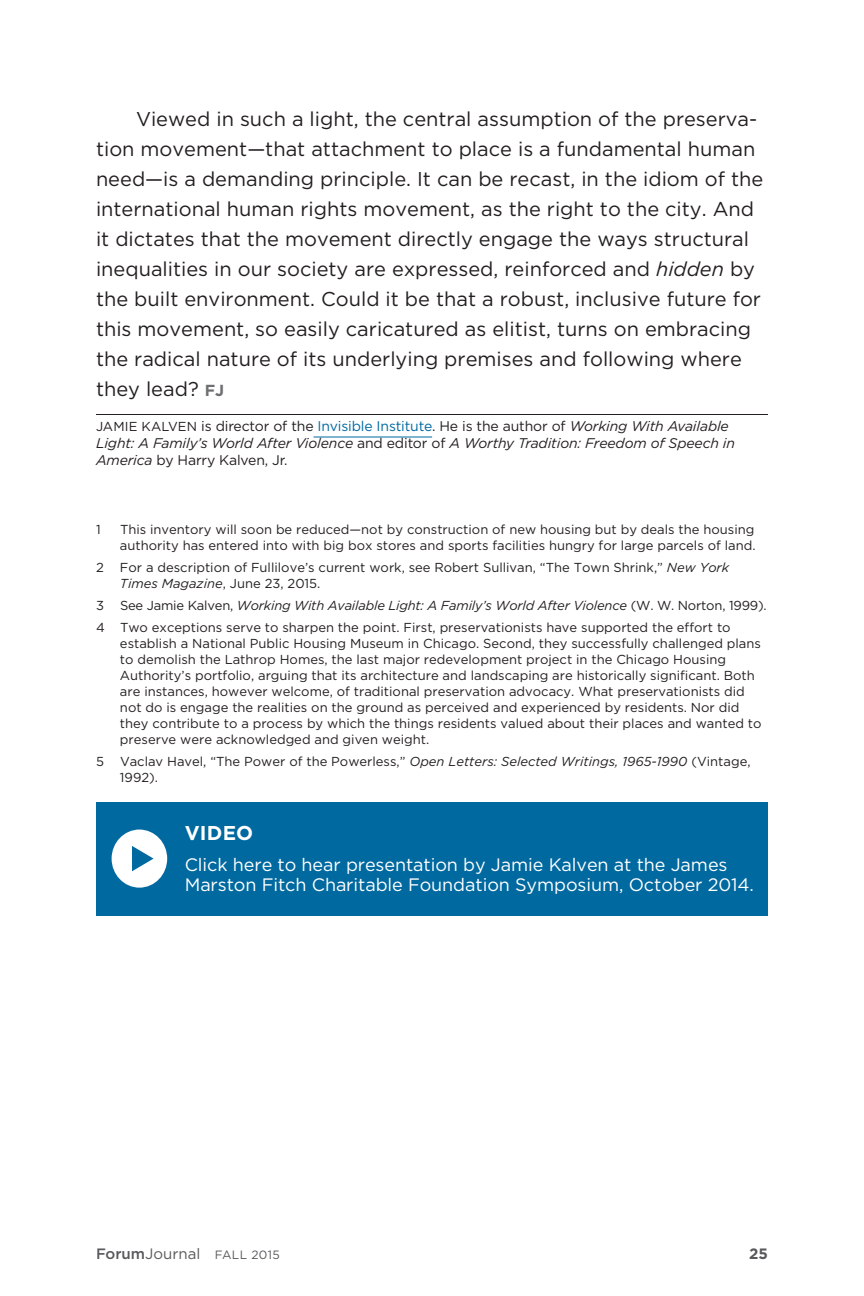
<style>
.page{position:relative;width:864px;height:1296px;background:#fff}
.page>*{position:absolute;margin:0;border:0;box-sizing:border-box;transform-origin:0 0}
.t1{font:20px/30px "Gotham";color:#231f20}
.t2{font:700 20px "Gotham";letter-spacing:.01em;color:#fff}
.t3{font:18px/20px "Gotham";letter-spacing:-.005em;color:#fff}
.t4{font:15px "Gotham";color:#58595b}
.t5{font:700 15px "Gotham";color:#58595b}
.t6{font:italic 14px/17px "Gotham";letter-spacing:-.01em;color:#231f20}
.t7{font:13px/16px "Gotham";color:#231f20}
.t8{font:12px "Gotham";color:#58595b}
.s1{font-style:italic}
.s2{font-weight:700;font-size:16px;color:#6d6f71}
.s3{font-style:normal;font-size:13px}
.s4{font-style:normal}
.s5{font-style:normal;color:#0069a0}
.s6{font-weight:500}
.s7{font-size:12px}
</style>
<div class="page">
<hr style="left:96px;top:414px;width:672px;height:1px;background:#231f20">
<hr style="left:314px;top:437px;width:118px;height:1px;background:#0069a0">
<div style="left:96px;top:802px;width:672px;height:114px;background:#0069a0"></div>
<svg style="left:112px;top:830px;width:55px;height:58px"></svg>
<p class="t1" style="left:96px;top:104px;width:669px;text-indent:40px">Viewed in such a light, the central assumption of the preserva&shy;tion movement—that attachment to place is a fundamental human need—is a demanding principle. It can be recast, in the idiom of the international human rights movement, as the right to the city. And it dictates that the movement directly engage the ways structural inequalities in our society are expressed, reinforced and <span class="s1">hidden</span> by the built environment. Could it be that a robust, inclusive future for this movement, so easily caricatured as elitist, turns on embracing the radical nature of its underlying premises and following where they lead? <span class="s2">FJ</span></p>
<p class="t6" style="left:96px;top:417px;width:641px"><span class="s3">Jamie Kalven</span> <span class="s4">is director of the</span> <span class="s5">I nvisible I nstitute</span><span class="s4">. He is the author of</span> Working With Available<br>Light: A Family’s World After Violence <span class="s4">and editor of</span> A Worthy Tradition: Freedom of Speech in<br>America <span class="s4">by H arry Kalven, Jr.</span></p>
<p class="t7" style="left:120px;top:521px;width:637px;text-align:center">his inventory will soon be reduced—not by construction of new housing but by deals the housing authority has entered into with big box stores and sports facilities hungry for large parcels of land.</p>
<p class="t7" style="left:120px;top:559px;width:611px;text-indent:-24px">2 For a description of Fullilove’s current work, see Robert Sullivan, “The Town Shrink,” <span class="s1">New York<br>Times Magazine</span>, June 23, 2015.</p>
<p class="t7" style="left:96px;top:597px;width:17px">3 S</p>
<p class="t7" style="left:96px;top:521px;width:15px">1 T</p>
<p class="t7" style="left:96px;top:594px;width:672px;line-height:22px;text-indent:32px">ee Jamie Kalven, <span class="s1">Working With Available Light: A Family’s World After Violence</span> (W. W. N orton, 1999).<br>4 Two exceptions serve to sharpen the point. First, preservationists have supported the effort to</p>
<p class="t7" style="left:120px;top:635px;width:643px">establish a National Public Housing M useum in Chicago. Second, they successfully challenged plans to demolish the Lathrop Homes, the last major redevelopment project in the Chicago Housing Authority’s portfolio, arguing that its architecture and landscaping are historically significant. Both are instances, however welcome, of traditional preservation advocacy. What preservationists did not do is engage the realities on the ground as perceived and experienced by residents. Nor did they contribute to a process by which the things residents valued about their places and wanted to preserve were acknowledged and given weight.</p>
<p class="t7" style="left:96px;top:753px;width:18px">5 V</p>
<p class="t7" style="left:120px;top:753px;width:632px;text-indent:10px">aclav H avel, “The Power of the Powerless,” <span class="s1">Open Letters: Selected Writings, 1965-1990</span> (Vintage,<br>1992).</p>
<h1 class="t2" style="left:185px;top:821px;width:70px">VIDEO</h1>
<h2 class="t3" style="left:185px;top:854px;width:571px">Click here to hear presentation by Jamie Kalven at the James<br>Marston Fitch Charitable Foundation Symposium, October 2014.</h2>
<p class="t4" style="left:96px;top:1246px;width:136px"><span class="s6">Forum</span>Journal <span class="s7">FALL</span></p>
<p class="t8" style="left:251px;top:1248px;width:30px">2015</p>
<p class="t5" style="left:749px;top:1245px;width:20px">25</p>
</div>
